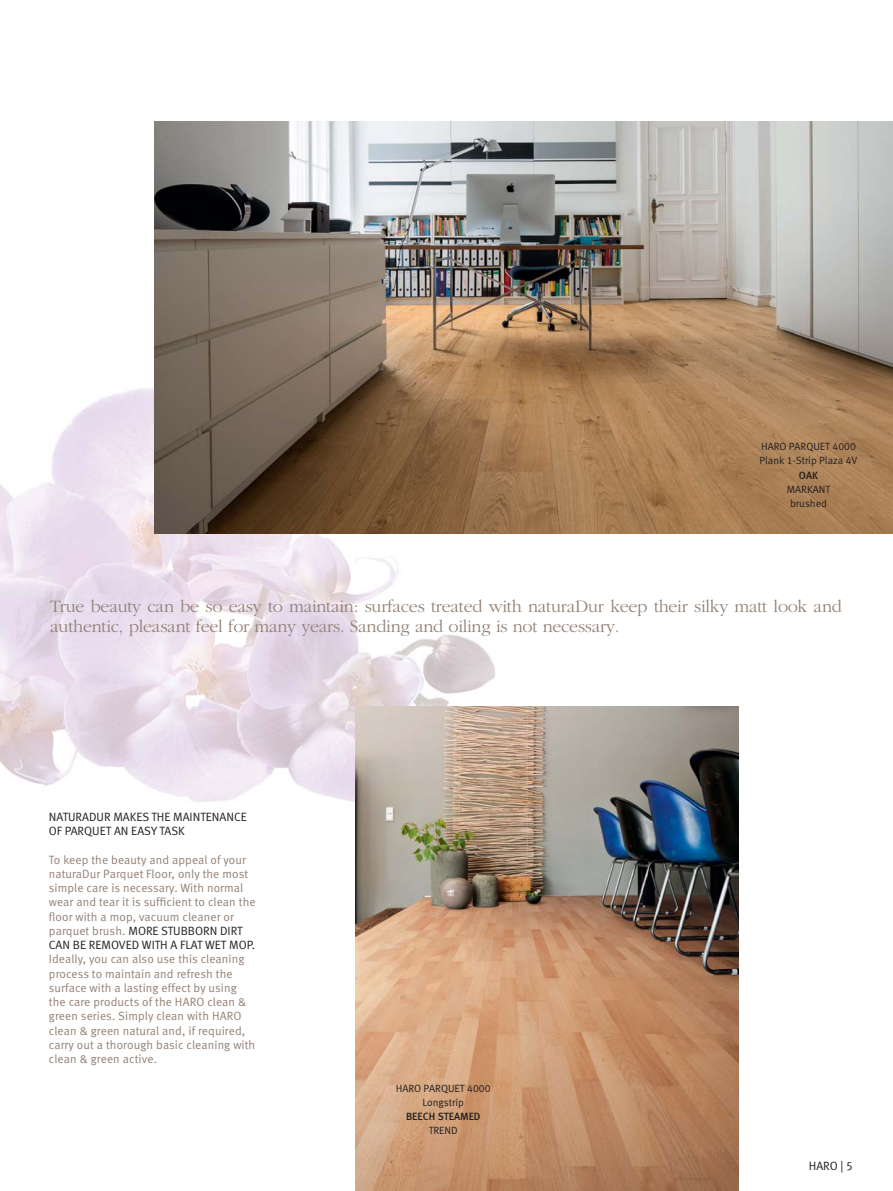
<style>
.page{position:relative;width:893px;height:1191px;background:#fff}
.page>*{position:absolute;margin:0;border:0;box-sizing:border-box;transform-origin:0 0}
.t1{font:300 18px/20.2px "Garamond";letter-spacing:-.015em;color:#938176}
.t2{font:12px/14.2px "Meta Normal LF";letter-spacing:.01em;color:#938176}
.t3{font:12px/14.2px "Meta Normal LF";color:#231f20}
.t4{font:10.5px/14.2px "Meta Normal LF";color:#231f20;text-align:center}
.t5{font:10.5px "Meta Medium LF";color:#231f20}
.s1{color:#231f20}
</style>
<div class="page">
<img style="left:0;top:388px;width:655px;height:530px">
<img style="left:154px;top:122px;width:739px;height:411px">
<img style="left:356px;top:706px;width:383px;height:484px">
<p class="t4" style="left:760px;top:440px;width:99px;text-align:left">HARO PARQUET 4000<br>Plank 1-Strip Plaza 4V</p>
<p class="t5" style="left:799px;top:471px;width:21px">OAK</p>
<p class="t4" style="left:787px;top:483px;width:45px">MARKANT brushed</p>
<h1 class="t1" style="left:50px;top:597px;width:793px">True beauty can be so easy to maintain: surfaces treated with naturaDur keep their silky matt look and authentic, pleasant feel for many years. Sanding and oiling is not necessary.</h1>
<p class="t3" style="left:49px;top:811px;width:199px">NATURADUR MAKES THE MAINTENANCE<br>OF PARQUET AN EASY TASK</p>
<p class="t2" style="left:49px;top:853px;width:208px">To keep the beauty and appeal of your naturaDur Parquet Floor, only the most simple care is necessary. With normal wear and tear it is sufficient to clean the floor with a mop, vacuum cleaner or parquet brush. <span class="s1">MORE STUBBORN DIRT CAN BE REMOVED WITH A FLAT WET MOP.</span></p>
<p class="t2" style="left:49px;top:953px;width:208px">Ideally, you can also use this cleaning process to maintain and refresh the surface with a lasting effect by using the care products of the HARO clean &amp; green series. Simply clean with HARO clean &amp; green natural and, if required, carry out a thorough basic cleaning with clean &amp; green active.</p>
<p class="t4" style="left:396px;top:1082px;width:96px">HARO PARQUET 4000<br>Longstrip</p>
<p class="t5" style="left:406px;top:1112px;width:76px">BEECH STEAMED</p>
<p class="t4" style="left:429px;top:1124px;width:31px">TREND</p>
<p class="t3" style="left:809px;top:1160px;width:46px">HARO | 5</p>
</div>
